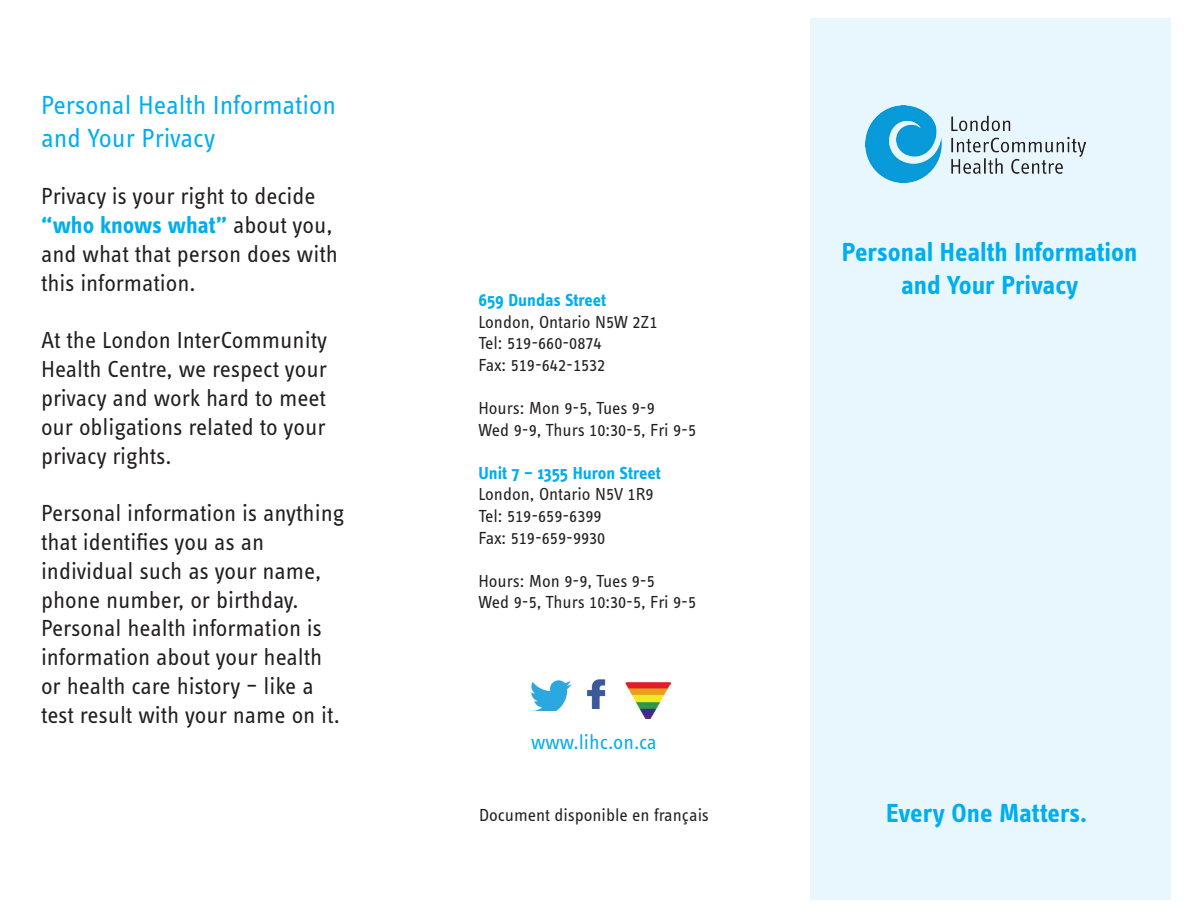
<style>
.page{position:relative;width:1188px;height:918px;background:#fff}
.page>*{position:absolute;margin:0;border:0;box-sizing:border-box;transform-origin:0 0}
.t1{font:27px/32.4px "Info Text Bold Tf";color:#00aeef;text-align:center}
.t2{font:27px/32.4px "Info Text";color:#00aeef}
.t3{font:24px/28.8px "Info Text";color:#231f20}
.t4{font:24px "Info Text Bold Tf";letter-spacing:-.005em;color:#00aeef}
.t5{font:21px "Info Text Regular Tf";color:#00aeef}
.t6{font:18px/21.6px "Info Text Regular Tf";color:#231f20}
.t7{font:700 18px "Info Text";letter-spacing:-.005em;color:#00aeef}
.s1{font-family:"Info Text";color:#231f20}
</style>
<div class="page">
<div style="left:810px;top:18px;width:361px;height:882px;background:#e8f6fd"></div>
<img style="left:865px;top:106px;width:221px;height:76px">
<img style="left:531px;top:680px;width:41px;height:30px">
<img style="left:587px;top:679px;width:19px;height:30px">
<img style="left:625px;top:682px;width:45px;height:37px">
<p class="t2" style="left:41px;top:89px;width:297px">Personal Health Information and Your Privacy</p>
<p class="t3" style="left:41px;top:182px;width:276px">Privacy is your right to decide</p>
<p class="t4" style="left:41px;top:211px;width:293px">“who knows what” <span class="s1">about you,</span></p>
<p class="t3" style="left:41px;top:240px;width:298px">and what that person does with this information.</p>
<p class="t3" style="left:41px;top:326px;width:288px;text-align:justify">At the London InterCommunity Health Centre, we respect your privacy and work hard to meet our obligations related to your privacy rights.</p>
<p class="t3" style="left:41px;top:499px;width:305px">Personal information is anything that identifies you as an individual such as your name, phone number, or birthday.<br>Personal health information is information about your health or health care history – like a test result with your name on it.</p>
<p class="t7" style="left:478px;top:290px;width:129px">659 Dundas Street</p>
<p class="t6" style="left:478px;top:311px;width:181px">London, Ontario N5W 2Z1<br>Tel: 519-660-0874<br>Fax: 519-642-1532</p>
<p class="t6" style="left:478px;top:397px;width:219px">Hours: Mon 9-5, Tues 9-9<br>Wed 9-9, Thurs 10:30-5, Fri 9-5</p>
<p class="t7" style="left:478px;top:462px;width:184px">Unit 7 – 1355 Huron Street</p>
<p class="t6" style="left:478px;top:484px;width:177px">London, Ontario N5V 1R9<br>Tel: 519-659-6399<br>Fax: 519-659-9930</p>
<p class="t6" style="left:478px;top:570px;width:219px">Hours: Mon 9-9, Tues 9-5<br>Wed 9-5, Thurs 10:30-5, Fri 9-5</p>
<p class="t5" style="left:531px;top:730px;width:127px">www.lihc.on.ca</p>
<p class="t6" style="left:479px;top:804px;width:231px">Document disponible en français</p>
<p class="t1" style="left:842px;top:236px;width:297px">Personal Health Information and Your Privacy</p>
<p class="t1" style="left:886px;top:797px;width:202px">Every One Matters.</p>
</div>
